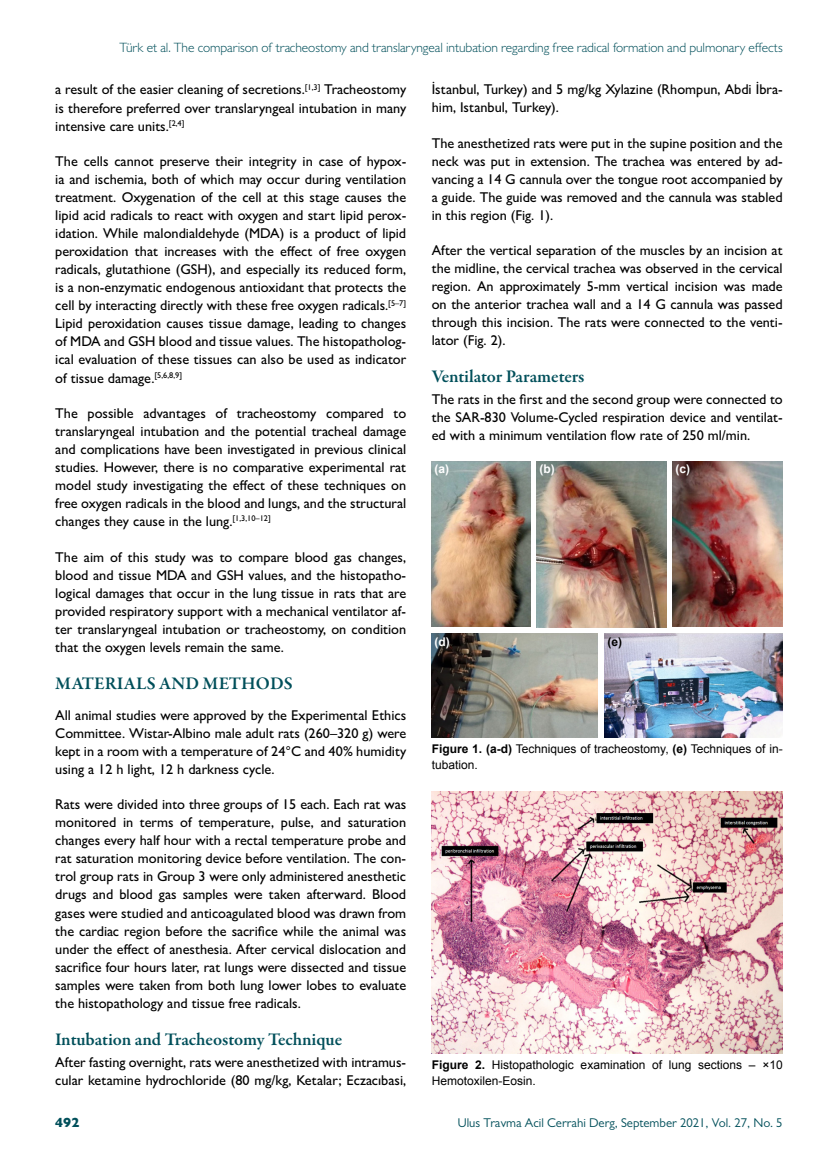
<style>
.page{position:relative;width:838px;height:1170px;background:#fff}
.page>*{position:absolute;margin:0;border:0;box-sizing:border-box;transform-origin:0 0}
.t1{font:600 18px "Garamond Premr Pro";color:#004f5a}
.t2{font:500 14.25px/18px "Gill Sans MT Pro";color:#000;text-align:justify}
.t3{font:300 13.5px "Gill Sans MT Pro";letter-spacing:-.005em;color:#004f5a}
.t4{font:800 13.5px "Gill Sans MT Pro";color:#004f5a}
.t5{font:12.75px "Gill Sans MT Pro";color:#004f5a}
.t6{font:12px/16.5px "Arial";color:#000}
.t7{font:700 12px "Arial";color:#fff}
.t8{font:700 12px "Arial";color:#000}
.s1{font-weight:700}
</style>
<div class="page">
<img style="left:432px;top:461px;width:98px;height:166px">
<img style="left:536px;top:461px;width:130px;height:166px">
<img style="left:672px;top:461px;width:110px;height:166px">
<img style="left:432px;top:633px;width:166px;height:105px">
<img style="left:604px;top:633px;width:178px;height:105px">
<img style="left:432px;top:791px;width:350px;height:262px">
<p class="t3" style="left:119px;top:39px;width:664px">Türk et al. The comparison of tracheostomy and translaryngeal intubation regarding free radical formation and pulmonary effects</p>
<p class="t2" style="left:55px;top:81px;width:352px">a result of the easier cleaning of secretions.<sup>[1,3]</sup> Tracheostomy is therefore preferred over translaryngeal intubation in many intensive care units.<sup>[2,4]</sup></p>
<p class="t2" style="left:55px;top:152px;width:352px">The cells cannot preserve their integrity in case of hypox&shy;ia and ischemia, both of which may occur during ventilation treatment. Oxygenation of the cell at this stage causes the lipid acid radicals to react with oxygen and start lipid perox&shy;idation. While malondialdehyde (MDA) is a product of lipid peroxidation that increases with the effect of free oxygen radicals, glutathione (GSH), and especially its reduced form, is a non-enzymatic endogenous antioxidant that protects the cell by interacting directly with these free oxygen radicals.<sup>[5–7] </sup>Lipid peroxidation causes tissue damage, leading to changes of MDA and GSH blood and tissue values. The histopatholog&shy;ical evaluation of these tissues can also be used as indicator of tissue damage.<sup>[5,6,8,9]</sup></p>
<p class="t2" style="left:55px;top:404px;width:352px">The possible advantages of tracheostomy compared to translaryngeal intubation and the potential tracheal damage and complications have been investigated in previous clinical studies. However, there is no comparative experimental rat model study investigating the effect of these techniques on free oxygen radicals in the blood and lungs, and the structural changes they cause in the lung.<sup>[1,3,10–12]</sup></p>
<p class="t2" style="left:55px;top:547px;width:352px">The aim of this study was to compare blood gas changes, blood and tissue MDA and GSH values, and the histopatho&shy;logical damages that occur in the lung tissue in rats that are provided respiratory support with a mechanical ventilator af&shy;ter translaryngeal intubation or tracheostomy, on condition that the oxygen levels remain the same.</p>
<p class="t1" style="left:55px;top:672px;width:239px">MATERIALS AND METHODS</p>
<p class="t2" style="left:55px;top:705px;width:352px">All animal studies were approved by the Experimental Ethics Committee. Wistar-Albino male adult rats (260–320 g) were kept in a room with a temperature of 24°C and 40% humidity using a 12 h light, 12 h darkness cycle.</p>
<p class="t2" style="left:55px;top:795px;width:352px">Rats were divided into three groups of 15 each. Each rat was monitored in terms of temperature, pulse, and saturation changes every half hour with a rectal temperature probe and rat saturation monitoring device before ventilation. The con&shy;trol group rats in Group 3 were only administered anesthetic drugs and blood gas samples were taken afterward. Blood gases were studied and anticoagulated blood was drawn from the cardiac region before the sacrifice while the animal was under the effect of anesthesia. After cervical dislocation and sacrifice four hours later, rat lungs were dissected and tissue samples were taken from both lung lower lobes to evaluate the histopathology and tissue free radicals.</p>
<p class="t1" style="left:55px;top:1028px;width:288px">Intubation and Tracheostomy Technique</p>
<p class="t2" style="left:55px;top:1053px;width:352px">After fasting overnight, rats were anesthetized with intramus&shy;cular ketamine hydrochloride (80 mg/kg, Ketalar; Eczacıbasi,</p>
<p class="t2" style="left:432px;top:81px;width:352px">İstanbul, Turkey) and 5 mg/kg Xylazine (Rhompun, Abdi İbra&shy;him, Istanbul, Turkey).</p>
<p class="t2" style="left:432px;top:134px;width:352px">The anesthetized rats were put in the supine position and the neck was put in extension. The trachea was entered by ad&shy;vancing a 14 G cannula over the tongue root accompanied by a guide. The guide was removed and the cannula was stabled in this region (Fig. 1).</p>
<p class="t2" style="left:432px;top:241px;width:352px">After the vertical separation of the muscles by an incision at the midline, the cervical trachea was observed in the cervical region. An approximately 5-mm vertical incision was made on the anterior trachea wall and a 14 G cannula was passed through this incision. The rats were connected to the venti&shy;lator (Fig. 2).</p>
<p class="t1" style="left:432px;top:365px;width:154px">Ventilator Parameters</p>
<p class="t2" style="left:432px;top:390px;width:352px">The rats in the first and the second group were connected to the SAR-830 Volume-Cycled respiration device and ventilat&shy;ed with a minimum ventilation flow rate of 250 ml/min.</p>
<p class="t7" style="left:434px;top:460px;width:16px">(a)</p>
<p class="t7" style="left:539px;top:460px;width:17px">(b)</p>
<p class="t7" style="left:675px;top:460px;width:16px">(c)</p>
<p class="t7" style="left:434px;top:634px;width:17px">(d)</p>
<p class="t8" style="left:607px;top:634px;width:16px">(e)</p>
<p class="t6" style="left:432px;top:740px;width:352px"><span class="s1">Figure 1. (a-d)</span> Techniques of tracheostomy, <span class="s1">(e)</span> Techniques of in&shy;tubation.</p>
<p class="t6" style="left:432px;top:1056px;width:352px"><span class="s1">Figure 2.</span> Histopathologic examination of lung sections – ×10<br>Hemotoxilen-Eosin.</p>
<p class="t4" style="left:55px;top:1114px;width:26px">492</p>
<p class="t5" style="left:458px;top:1115px;width:326px">Ulus Travma Acil Cerrahi Derg, September 2021, Vol. 27, No. 5</p>
</div>
